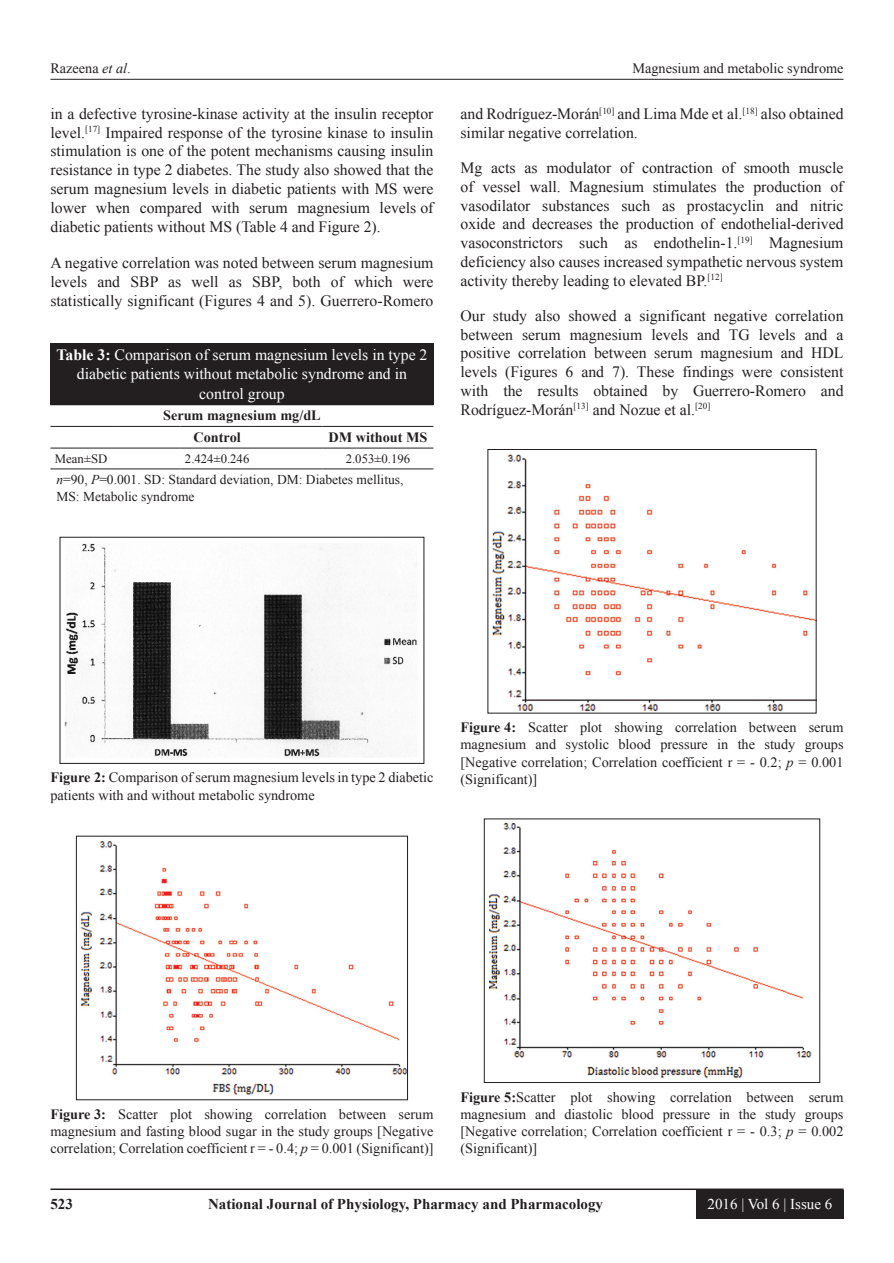
<style>
.page{position:relative;width:894px;height:1263px;background:#fff}
.page>*{position:absolute;margin:0;border:0;box-sizing:border-box;transform-origin:0 0}
.TX{font:15.75px/18.8px "Times New Roman";color:#231f20;text-align:justify}
.TT{font:15.75px/19.5px "Times New Roman";color:#fff;text-align:center}
.t1{font:700 15px "Times New Roman";color:#231f20}
.t2{font:15px "Times New Roman";color:#fff}
.FGC{font:14.25px/17.2px "Times New Roman";color:#231f20;text-align:justify}
.TCH{font:700 14.25px "Times New Roman";color:#231f20}
.TFN{font:13.5px/16.5px "Times New Roman";color:#231f20}
.TBB{font:12.75px "Times New Roman";color:#231f20}
.s1{font-style:italic}
.s2{font-weight:700}
</style>
<div class="page">
<hr style="left:50px;top:79px;width:793px;height:1px;background:#231f20">
<hr style="left:50px;top:1188px;width:793px;height:2px;background:#231f20">
<div style="left:696px;top:1190px;width:147px;height:28px;background:#231f20"></div>
<img style="left:64px;top:543px;width:353px;height:215px">
<div style="left:60px;top:537px;width:364px;height:226px;border:1px solid #231f20"></div>
<img style="left:81px;top:841px;width:324px;height:254px">
<img style="left:492px;top:454px;width:322px;height:257px">
<img style="left:489px;top:823px;width:323px;height:255px">
<div style="left:50px;top:343px;width:383px;height:62px;background:#231f20"></div>
<hr style="left:50px;top:468px;width:62px;height:1px;background:#231f20">
<hr style="left:112px;top:468px;width:68px;height:1px;background:#231f20">
<hr style="left:180px;top:468px;width:74px;height:1px;background:#231f20">
<hr style="left:254px;top:468px;width:68px;height:1px;background:#231f20">
<hr style="left:322px;top:468px;width:111px;height:1px;background:#231f20">
<hr style="left:50px;top:448px;width:62px;height:1px;background:#231f20">
<hr style="left:112px;top:448px;width:68px;height:1px;background:#231f20">
<hr style="left:180px;top:448px;width:74px;height:1px;background:#231f20">
<hr style="left:254px;top:448px;width:68px;height:1px;background:#231f20">
<hr style="left:322px;top:448px;width:111px;height:1px;background:#231f20">
<hr style="left:50px;top:426px;width:62px;height:1px;background:#231f20">
<hr style="left:112px;top:426px;width:68px;height:1px;background:#231f20">
<hr style="left:180px;top:426px;width:74px;height:1px;background:#231f20">
<hr style="left:254px;top:426px;width:68px;height:1px;background:#231f20">
<hr style="left:322px;top:426px;width:111px;height:1px;background:#231f20">
<p class="FGC" style="left:50px;top:59px;width:82px">Razeena <span class="s1">et al</span>.</p>
<p class="FGC" style="left:632px;top:59px;width:212px">Magnesium and metabolic syndrome</p>
<p class="TX" style="left:50px;top:104px;width:384px">in a defective tyrosine-kinase activity at the insulin receptor level.<sup>[17]</sup> Impaired response of the tyrosine kinase to insulin stimulation is one of the potent mechanisms causing insulin resistance in type 2 diabetes. The study also showed that the serum magnesium levels in diabetic patients with MS were lower when compared with serum magnesium levels of diabetic patients without MS (Table 4 and Figure 2).</p>
<p class="TX" style="left:50px;top:253px;width:384px">A negative correlation was noted between serum magnesium levels and SBP as well as SBP, both of which were statistically significant (Figures 4 and 5). Guerrero-Romero</p>
<p class="TT" style="left:56px;top:344px;width:372px"><span class="s2">Table 3:</span> Comparison of serum magnesium levels in type 2 diabetic patients without metabolic syndrome and in control group</p>
<p class="TCH" style="left:163px;top:405px;width:159px">Serum magnesium mg/dL</p>
<p class="TCH" style="left:193px;top:427px;width:49px">Control</p>
<p class="TCH" style="left:328px;top:427px;width:100px">DM without MS</p>
<p class="TBB" style="left:55px;top:449px;width:54px">Mean±SD</p>
<p class="TBB" style="left:185px;top:449px;width:66px">2.424±0.246</p>
<p class="TBB" style="left:345px;top:449px;width:66px">2.053±0.196</p>
<p class="TFN" style="left:56px;top:471px;width:348px"><span class="s1">n</span>=90, <span class="s1">P</span>=0.001. SD: Standard deviation, DM: Diabetes mellitus,<br>MS: Metabolic syndrome</p>
<p class="TX" style="left:460px;top:104px;width:384px">and Rodríguez-Morán<sup>[10]</sup> and Lima Mde et al.<sup>[18]</sup> also obtained similar negative correlation.</p>
<p class="TX" style="left:460px;top:158px;width:384px">Mg acts as modulator of contraction of smooth muscle of vessel wall. Magnesium stimulates the production of vasodilator substances such as prostacyclin and nitric oxide and decreases the production of endothelial-derived vasoconstrictors such as endothelin-1.<sup>[19]</sup> Magnesium deficiency also causes increased sympathetic nervous system activity thereby leading to elevated BP.<sup>[12]</sup></p>
<p class="TX" style="left:460px;top:306px;width:384px">Our study also showed a significant negative correlation between serum magnesium levels and TG levels and a positive correlation between serum magnesium and HDL levels (Figures 6 and 7). These findings were consistent with the results obtained by Guerrero-Romero and Rodríguez-Morán<sup>[13]</sup> and Nozue et al.<sup>[20]</sup></p>
<p class="FGC" style="left:50px;top:768px;width:384px"><span class="s2">Figure 2:</span> Comparison of serum magnesium levels in type 2 diabetic patients with and without metabolic syndrome</p>
<p class="FGC" style="left:460px;top:718px;width:384px"><span class="s2">Figure 4:</span> Scatter plot showing correlation between serum magnesium and systolic blood pressure in the study groups [Negative correlation; Correlation coefficient r = - 0.2; <span class="s1">p</span> = 0.001 (Significant)]</p>
<p class="FGC" style="left:50px;top:1105px;width:384px"><span class="s2">Figure 3:</span> Scatter plot showing correlation between serum magnesium and fasting blood sugar in the study groups [Negative correlation; Correlation coefficient r = - 0.4; <span class="s1">p</span> = 0.001 (Significant)]</p>
<p class="FGC" style="left:460px;top:1087px;width:384px"><span class="s2">Figure 5:</span>Scatter plot showing correlation between serum magnesium and diastolic blood pressure in the study groups [Negative correlation; Correlation coefficient r = - 0.3; <span class="s1">p</span> = 0.002 (Significant)]</p>
<p class="t1" style="left:50px;top:1193px;width:24px">523</p>
<p class="t1" style="left:208px;top:1193px;width:396px">National Journal of Physiology, Pharmacy and Pharmacology</p>
<p class="t2" style="left:707px;top:1193px;width:126px">2016 | Vol 6 | Issue 6</p>
</div>
